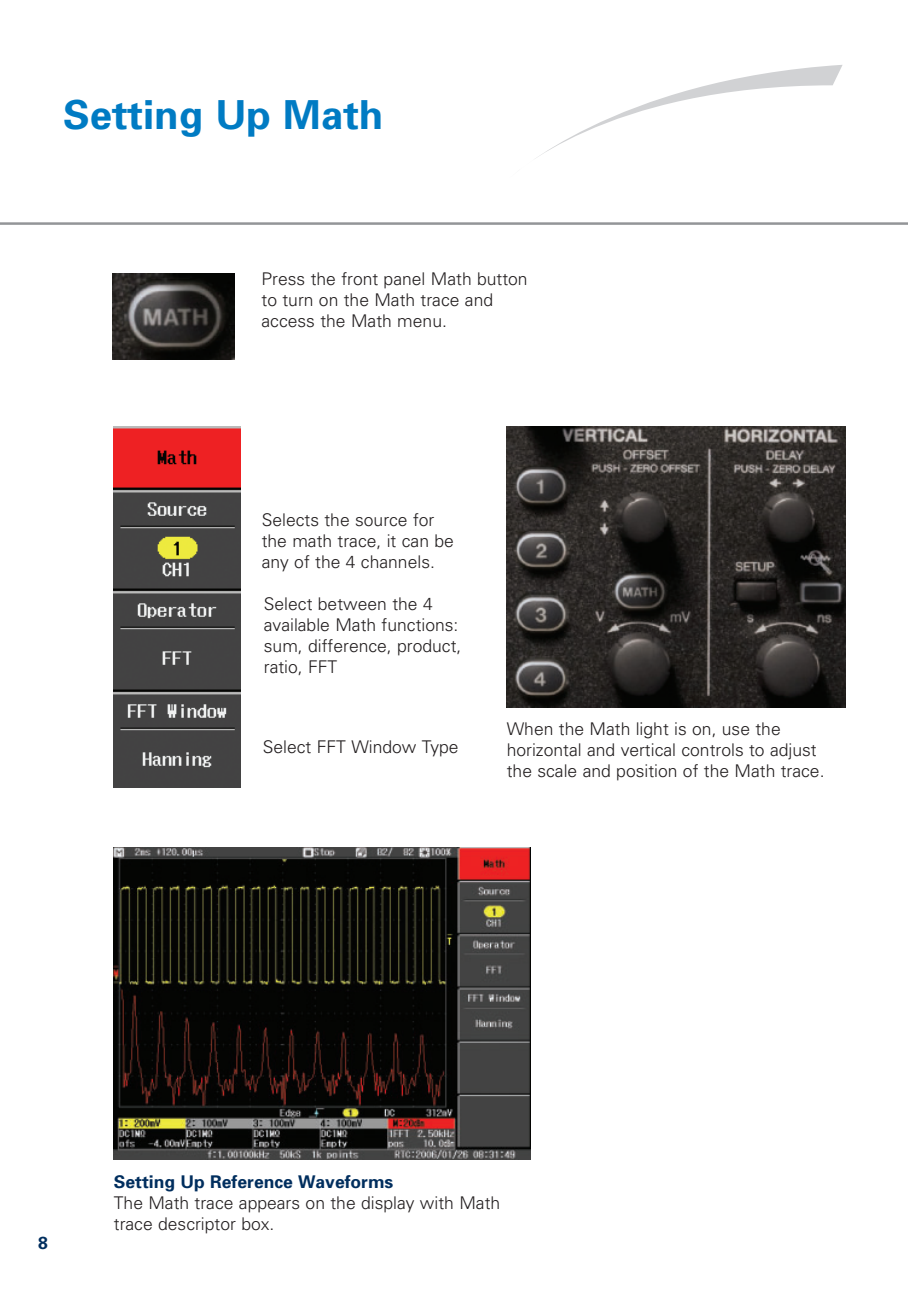
<style>
.page{position:relative;width:908px;height:1290px;background:#fff}
.page>*{position:absolute;margin:0;border:0;box-sizing:border-box;transform-origin:0 0}
.t1{font:700 40px "Univers";color:#007bc3}
.t2{font:300 17.5px/21px "Univers";color:#231f20}
.t3{font:700 17.5px "Univers";color:#002e5e}
</style>
<div class="page">
<hr style="left:0;top:222px;width:907px;height:3px;background:#939598">
<svg style="left:535px;top:65px;width:307px;height:94px"></svg>
<img style="left:112px;top:273px;width:123px;height:86px">
<img style="left:114px;top:848px;width:416px;height:311px">
<img style="left:506px;top:427px;width:339px;height:280px">
<img style="left:114px;top:426px;width:126px;height:362px">
<h1 class="t1" style="left:63px;top:100px;width:321px">Setting Up Math</h1>
<p class="t2" style="left:261px;top:270px;width:267px">Press the front panel Math button to turn on the Math trace and access the Math menu.</p>
<p class="t2" style="left:261px;top:511px;width:194px">Selects the source for the math trace, it can be any of the 4 channels.</p>
<p class="t2" style="left:264px;top:595px;width:199px">Select between the 4 available Math functions: sum, difference, product, ratio, FFT</p>
<p class="t2" style="left:263px;top:737px;width:197px">Select FFT Window Type</p>
<p class="t2" style="left:506px;top:720px;width:319px">When the Math light is on, use the horizontal and vertical controls to adjust the scale and position of the Math trace.</p>
<p class="t3" style="left:38px;top:1237px;width:11px">8</p>
<p class="t3" style="left:114px;top:1175px;width:281px">Setting Up Reference Waveforms</p>
<p class="t2" style="left:114px;top:1193px;width:387px">The Math trace appears on the display with Math trace descriptor box.</p>
</div>
